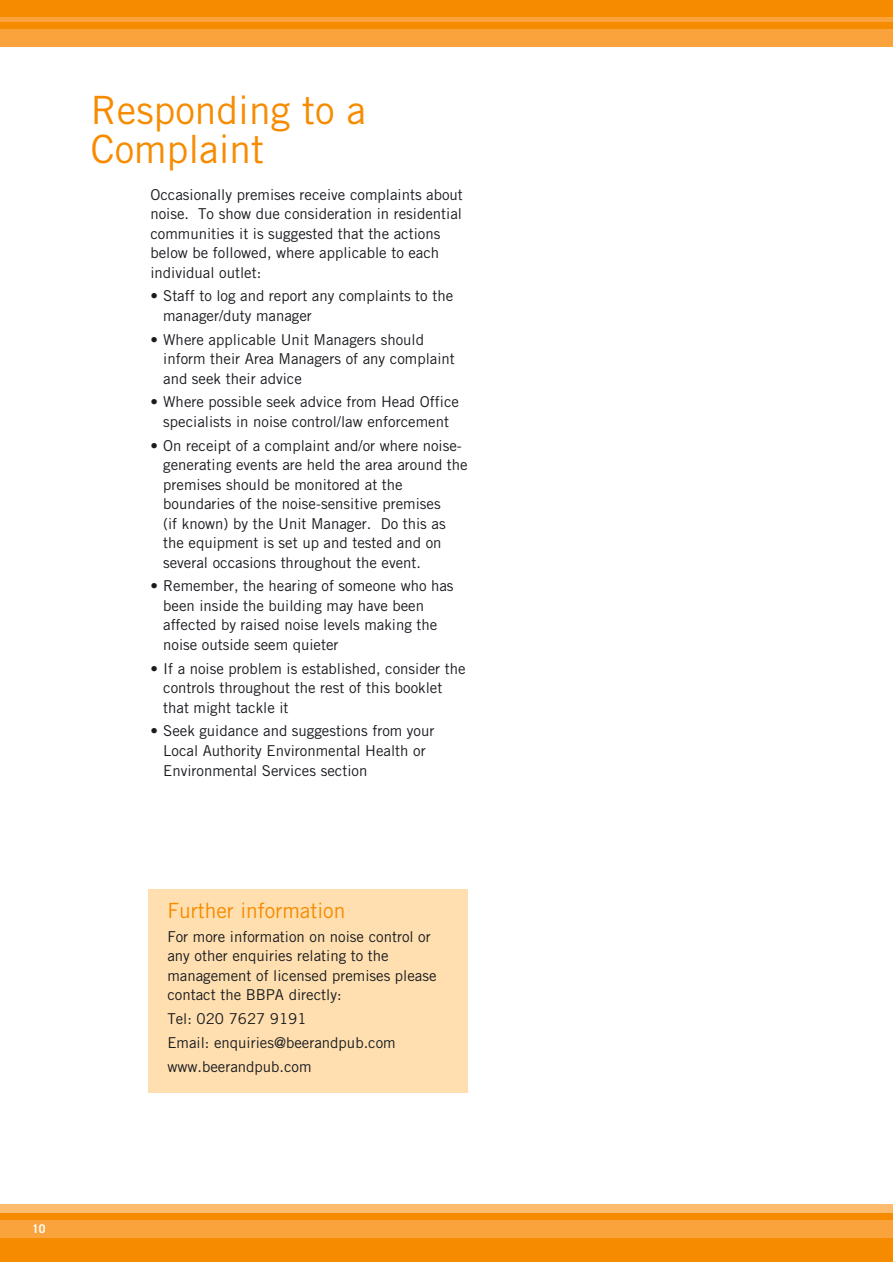
<style>
.page{position:relative;width:893px;height:1262px;background:#fff}
.page>*{position:absolute;margin:0;border:0;box-sizing:border-box;transform-origin:0 0}
.t1{font:39px/39px "Trade Gothic";color:#f78b00}
.t2{font:21px "Trade Gothic";color:#f78b00}
.t3{font:15px/19.5px "Trade Gothic";color:#191b20}
.t4{font:700 12px "Trade Gothic";color:#fff}
.s1{font-family:"Helvetica Neue"}
</style>
<div class="page">
<div style="left:149px;top:889px;width:319px;height:204px;background:#ffdfaf"></div>
<div style="left:0;top:0;width:892px;height:30px;background:#f78b00"></div>
<div style="left:0;top:30px;width:892px;height:17px;background:#faa33d"></div>
<hr style="left:0;top:17px;width:892px;height:4px;background:#faa33d">
<div style="left:0;top:1212px;width:892px;height:49px;background:#f78b00"></div>
<div style="left:0;top:1220px;width:892px;height:17px;background:#faa33d"></div>
<div style="left:0;top:1203px;width:892px;height:9px;background:#fdbb6e"></div>
<h1 class="t1" style="left:91px;top:94px;width:277px">Responding to a<br>Complaint</h1>
<p class="t3" style="left:150px;top:186px;width:314px">Occasionally premises receive complaints about noise. To show due consideration in residential communities it is suggested that the actions below be followed, where applicable to each individual outlet:</p>
<p class="t3" style="left:163px;top:287px;width:291px;text-indent:-13px"><span class="s1">•</span> Staff to log and report any complaints to the manager/duty manager</p>
<p class="t3" style="left:163px;top:331px;width:293px;text-indent:-13px"><span class="s1">•</span> Where applicable Unit Managers should inform their Area Managers of any complaint and seek their advice</p>
<p class="t3" style="left:150px;top:393px;width:310px;text-align:center"><span class="s1">•</span> Where possible seek advice from Head Office specialists in noise control/law enforcement</p>
<p class="t3" style="left:163px;top:437px;width:306px;text-indent:-13px"><span class="s1">•</span> On receipt of a complaint and/or where noise&shy;generating events are held the area around the premises should be monitored at the boundaries of the noise-sensitive premises<br>(if known) by the Unit Manager. Do this as the equipment is set up and tested and on several occasions throughout the event.</p>
<p class="t3" style="left:163px;top:577px;width:292px;text-indent:-13px"><span class="s1">•</span> Remember, the hearing of someone who has been inside the building may have been affected by raised noise levels making the noise outside seem quieter</p>
<p class="t3" style="left:163px;top:660px;width:304px;text-indent:-13px"><span class="s1">•</span> If a noise problem is established, consider the controls throughout the rest of this booklet that might tackle it</p>
<p class="t3" style="left:163px;top:722px;width:273px;text-indent:-13px"><span class="s1">•</span> Seek guidance and suggestions from your<br>Local Authority Environmental Health or<br>Environmental Services section</p>
<h2 class="t2" style="left:167px;top:903px;width:179px">Further information</h2>
<p class="t3" style="left:167px;top:928px;width:271px">For more information on noise control or any other enquiries relating to the management of licensed premises please contact the BBPA directly:</p>
<p class="t3" style="left:167px;top:1008px;width:230px;line-height:23.7px">Tel: 020 7627 9191<br>Email: enquiries@beerandpub.com www.beerandpub.com</p>
<p class="t4" style="left:32px;top:1224px;width:15px">10</p>
</div>
